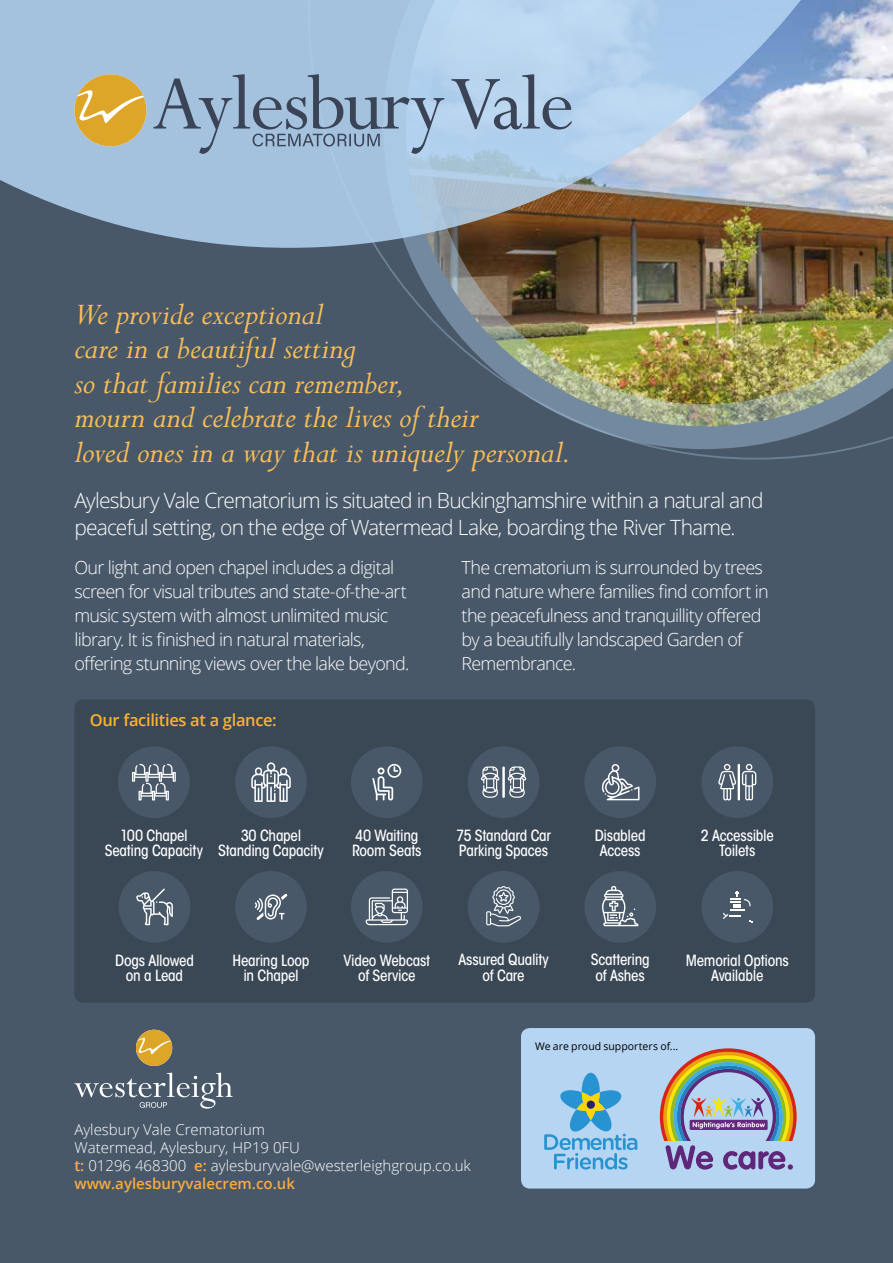
<style>
.page{position:relative;width:893px;height:1263px;background:#485869}
.page>*{position:absolute;margin:0;border:0;box-sizing:border-box;transform-origin:0 0}
.t1{font:italic 34.5px/34.5px "Perpetua Std";letter-spacing:-.005em;color:#fbbe58}
.t2{font:300 21px/27px "Open Sans";letter-spacing:-.04em;color:#fff}
.t3{font:300 18px/24px "Open Sans";letter-spacing:-.04em;color:#fff}
.t4{font:600 16.5px "Open Sans";letter-spacing:-.02em;color:#f9b234}
.t5{font:500 condensed 15.3px "ITC Avant Garde Std";letter-spacing:-.015em;color:#fff}
.t6{font:300 15px/18px "Open Sans";color:#fff}
.t7{font:10.5px "Open Sans";color:#000}
.s1{font-weight:600;color:#f8ab41}
</style>
<div class="page">
<div style="left:74px;top:699px;width:741px;height:304px;background:#3a4755;border-radius:9px"></div>
<img style="left:383px;top:248px;width:510px;height:201px">
<svg style="left:0;top:0;width:893px;height:248px;background:#a4b5c8"></svg>
<svg style="left:74px;top:74px;width:72px;height:72px;background:#d4b25f"></svg>
<svg style="left:452px;top:74px;width:120px;height:55px;background:#9ab2ca"></svg>
<svg style="left:153px;top:74px;width:291px;height:80px;background:#93adc7"></svg>
<div style="left:118px;top:746px;width:72px;height:72px;background:#485869;border-radius:50%"></div>
<svg style="left:132px;top:764px;width:44px;height:36px"></svg>
<div style="left:351px;top:746px;width:72px;height:72px;background:#485869;border-radius:50%"></div>
<svg style="left:372px;top:764px;width:29px;height:36px"></svg>
<div style="left:235px;top:746px;width:72px;height:72px;background:#485869;border-radius:50%"></div>
<div style="left:468px;top:746px;width:71px;height:72px;background:#485869;border-radius:50%"></div>
<hr style="left:502px;top:766px;width:3px;height:32px;background:#fff">
<svg style="left:508px;top:766px;width:18px;height:32px"></svg>
<svg style="left:481px;top:766px;width:19px;height:32px"></svg>
<div style="left:701px;top:746px;width:72px;height:72px;background:#485869;border-radius:50%"></div>
<svg style="left:742px;top:764px;width:14px;height:36px"></svg>
<svg style="left:718px;top:764px;width:18px;height:36px"></svg>
<hr style="left:738px;top:764px;width:2px;height:36px;background:#fff">
<div style="left:584px;top:746px;width:72px;height:72px;background:#485869;border-radius:50%"></div>
<svg style="left:602px;top:764px;width:37px;height:36px"></svg>
<svg style="left:251px;top:762px;width:40px;height:40px"></svg>
<div style="left:119px;top:871px;width:71px;height:72px;background:#485869;border-radius:50%"></div>
<svg style="left:136px;top:888px;width:37px;height:37px"></svg>
<div style="left:235px;top:871px;width:72px;height:72px;background:#485869;border-radius:50%"></div>
<svg style="left:255px;top:894px;width:32px;height:26px"></svg>
<div style="left:351px;top:871px;width:72px;height:72px;background:#485869;border-radius:50%"></div>
<svg style="left:366px;top:888px;width:42px;height:37px"></svg>
<div style="left:701px;top:871px;width:72px;height:72px;background:#485869;border-radius:50%"></div>
<svg style="left:723px;top:891px;width:30px;height:31px"></svg>
<div style="left:584px;top:871px;width:72px;height:72px;background:#485869;border-radius:50%"></div>
<div style="left:468px;top:871px;width:71px;height:72px;background:#485869;border-radius:50%"></div>
<svg style="left:602px;top:886px;width:36px;height:40px"></svg>
<svg style="left:486px;top:886px;width:35px;height:40px"></svg>
<svg style="left:136px;top:1030px;width:36px;height:36px"></svg>
<svg style="left:74px;top:1073px;width:159px;height:35px"></svg>
<div style="left:521px;top:1028px;width:294px;height:160px;background:#b5d5f2;border-radius:9px"></div>
<svg style="left:660px;top:1048px;width:137px;height:121px"></svg>
<svg style="left:544px;top:1073px;width:93px;height:96px"></svg>
<div style="left:587px;top:1100px;width:8px;height:9px;background:#2a245b;border-radius:50%"></div>
<p class="t1" style="left:74px;top:298px;width:498px">We provide exceptional<br>care in a beautiful setting<br>so that families can remember,<br>mourn and celebrate the lives of their<br>loved ones in a way that is uniquely personal.</p>
<p class="t2" style="left:74px;top:487px;width:691px">Aylesbury Vale Crematorium is situated in Buckinghamshire within a natural and peaceful setting, on the edge of Watermead Lake, boarding the River Thame.</p>
<p class="t3" style="left:74px;top:555px;width:334px">Our light and open chapel includes a digital screen for visual tributes and state-of-the-art music system with almost unlimited music</p>
<p class="t3" style="left:74px;top:627px;width:337px">library. It is finished in natural materials, offering stunning views over the lake beyond.</p>
<h4 class="t4" style="left:90px;top:708px;width:189px">Our facilities at a glance:</h4>
<p class="t3" style="left:462px;top:555px;width:309px">The crematorium is surrounded by trees and nature where families find comfort in the peacefulness and tranquillity offered</p>
<p class="t3" style="left:462px;top:627px;width:282px">by a beautifully landscaped Garden of</p>
<p class="t3" style="left:462px;top:651px;width:116px">Remembrance.</p>
<p class="t5" style="left:120px;top:826px;width:69px">100 Chapel</p>
<p class="t5" style="left:241px;top:826px;width:62px">30 Chapel</p>
<p class="t5" style="left:355px;top:826px;width:65px">40 Waiting</p>
<p class="t5" style="left:456px;top:826px;width:96px">75 Standard Car</p>
<p class="t5" style="left:595px;top:826px;width:52px">Disabled</p>
<p class="t5" style="left:701px;top:826px;width:75px">2 Accessible</p>
<p class="t5" style="left:105px;top:841px;width:221px">Seating Capacity Standing Capacity</p>
<p class="t5" style="left:352px;top:841px;width:71px">Room Seats</p>
<p class="t5" style="left:459px;top:841px;width:91px">Parking Spaces</p>
<p class="t5" style="left:600px;top:841px;width:42px">Access</p>
<p class="t5" style="left:719px;top:841px;width:38px">Toilets</p>
<p class="t5" style="left:115px;top:951px;width:80px">Dogs Allowed</p>
<p class="t5" style="left:233px;top:951px;width:78px">Hearing Loop</p>
<p class="t5" style="left:343px;top:951px;width:88px">Video Webcast</p>
<p class="t5" style="left:458px;top:950px;width:92px">Assured Quality</p>
<p class="t5" style="left:591px;top:950px;width:60px">Scattering</p>
<p class="t5" style="left:686px;top:951px;width:104px">Memorial Options</p>
<p class="t5" style="left:126px;top:966px;width:59px">on a Lead</p>
<p class="t5" style="left:243px;top:966px;width:57px">in Chapel</p>
<p class="t5" style="left:358px;top:966px;width:59px">of Service</p>
<p class="t5" style="left:483px;top:966px;width:44px">of Care</p>
<p class="t5" style="left:596px;top:966px;width:51px">of Ashes</p>
<p class="t5" style="left:711px;top:966px;width:54px">Available</p>
<p class="t6" style="left:74px;top:1120px;width:192px">Aylesbury Vale Crematorium</p>
<p class="t6" style="left:74px;top:1138px;width:398px">Watermead, Aylesbury, HP19 0FU<br><span class="s1">t:</span> 01296 468300 <span class="s1">e:</span> aylesburyvale@westerleighgroup.co.uk <span class="s1">www.aylesburyvalecrem.co.uk</span></p>
<p class="t7" style="left:535px;top:1039px;width:144px">We are proud supporters of...</p>
</div>
